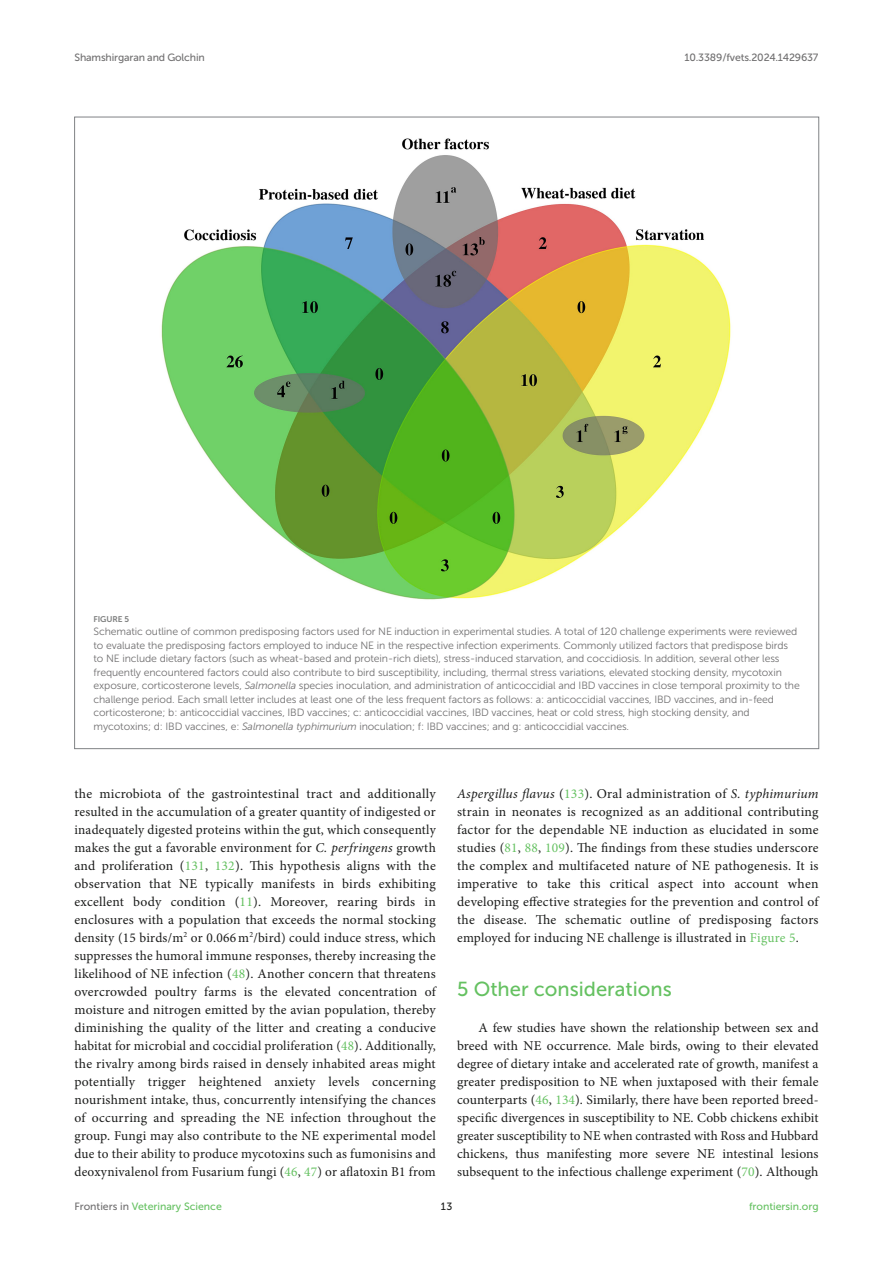
<style>
.page{position:relative;width:893px;height:1263px;background:#fff}
.page>*{position:absolute;margin:0;border:0;box-sizing:border-box;transform-origin:0 0}
.HEAD_1{font:20.25px "Museo Sans 500";color:#65c161}
.TEXT{font:13.5px/18px "Minion Pro";letter-spacing:.02em;color:#1b1c1b;text-align:justify}
.TEXT_FLUSH{font:13.5px/18px "Minion Pro";letter-spacing:.005em;color:#1b1c1b;text-align:justify}
.FIG_LEG{font:10.5px/13.5px "Museo Sans 300";letter-spacing:-.01em;color:#706f70}
.t1{font:10.5px "Museo Sans 500";letter-spacing:-.015em;color:#706f70}
.t2{font:10.5px "Museo Sans 500";color:#65c161}
.t3{font:10.5px "Museo Sans 500";color:#1b1c1b}
.FIG_HD{font:8.25px "Museo Sans 700";letter-spacing:-.01em;color:#7e7f7f}
.s1{font-style:italic}
.s2{color:#65c161}
.s3{color:#706f70}
</style>
<div class="page">
<img style="left:161px;top:138px;width:570px;height:462px">
<p class="t1" style="left:74px;top:51px;width:132px">Shamshirgaran and Golchin</p>
<p class="t1" style="left:684px;top:51px;width:136px">10.3389/fvets.2024.1429637</p>
<p class="FIG_HD" style="left:94px;top:614px;width:37px">FIGURE 5</p>
<p class="FIG_LEG" style="left:94px;top:625px;width:708px">Schematic outline of common predisposing factors used for NE induction in experimental studies. A total of 120 challenge experiments were reviewed to evaluate the predisposing factors employed to induce NE in the respective infection experiments. Commonly utilized factors that predispose birds to NE include dietary factors (such as wheat-based and protein-rich diets), stress-induced starvation, and coccidiosis. In addition, several other less frequently encountered factors could also contribute to bird susceptibility, including, thermal stress variations, elevated stocking density, mycotoxin exposure, corticosterone levels, <span class="s1">Salmonella</span> species inoculation, and administration of anticoccidial and IBD vaccines in close temporal proximity to the challenge period. Each small letter includes at least one of the less frequent factors as follows: a: anticoccidial vaccines, IBD vaccines, and in-feed corticosterone; b: anticoccidial vaccines, IBD vaccines; c: anticoccidial vaccines, IBD vaccines, heat or cold stress, high stocking density, and mycotoxins; d: IBD vaccines, e: <span class="s1">Salmonella typhimurium</span> inoculation; f: IBD vaccines; and g: anticoccidial vaccines.</p>
<p class="TEXT" style="left:74px;top:785px;width:363px">the microbiota of the gastrointestinal tract and additionally resulted in the accumulation of a greater quantity of indigested or inadequately digested proteins within the gut, which consequently makes the gut a favorable environment for <span class="s1">C. perfringens</span> growth and proliferation (<span class="s2">131</span>, <span class="s2">132</span>). This hypothesis aligns with the observation that NE typically manifests in birds exhibiting excellent body condition (<span class="s2">11</span>). Moreover, rearing birds in enclosures with a population that exceeds the normal stocking density (15 birds/m<sup>2</sup> or 0.066 m<sup>2</sup>/bird) could induce stress, which suppresses the humoral immune responses, thereby increasing the likelihood of NE infection (<span class="s2">48</span>). Another concern that threatens overcrowded poultry farms is the elevated concentration of moisture and nitrogen emitted by the avian population, thereby diminishing the quality of the litter and creating a conducive habitat for microbial and coccidial proliferation (<span class="s2">48</span>). Additionally, the rivalry among birds raised in densely inhabited areas might potentially trigger heightened anxiety levels concerning nourishment intake, thus, concurrently intensifying the chances of occurring and spreading the NE infection throughout the group. Fungi may also contribute to the NE experimental model due to their ability to produce mycotoxins such as fumonisins and deoxynivalenol from Fusarium fungi (<span class="s2">46</span>, <span class="s2">47</span>) or aflatoxin B1 from</p>
<p class="TEXT" style="left:457px;top:785px;width:363px"><span class="s1">Aspergillus flavus</span> (<span class="s2">133</span>). Oral administration of <span class="s1">S. typhimurium </span>strain in neonates is recognized as an additional contributing factor for the dependable NE induction as elucidated in some studies (<span class="s2">81</span>, <span class="s2">88</span>, <span class="s2">109</span>). The findings from these studies underscore the complex and multifaceted nature of NE pathogenesis. It is imperative to take this critical aspect into account when developing effective strategies for the prevention and control of the disease. The schematic outline of predisposing factors employed for inducing NE challenge is illustrated in <span class="s2">Figure 5</span>.</p>
<p class="HEAD_1" style="left:457px;top:978px;width:216px">5 Other considerations</p>
<p class="TEXT_FLUSH" style="left:457px;top:1019px;width:363px;text-indent:21px">A few studies have shown the relationship between sex and breed with NE occurrence. Male birds, owing to their elevated degree of dietary intake and accelerated rate of growth, manifest a greater predisposition to NE when juxtaposed with their female counterparts (<span class="s2">46</span>, <span class="s2">134</span>). Similarly, there have been reported breed&shy;specific divergences in susceptibility to NE. Cobb chickens exhibit greater susceptibility to NE when contrasted with Ross and Hubbard chickens, thus manifesting more severe NE intestinal lesions subsequent to the infectious challenge experiment (<span class="s2">70</span>). Although</p>
<p class="t2" style="left:74px;top:1200px;width:149px"><span class="s3">Frontiers in</span> Veterinary Science</p>
<p class="t3" style="left:441px;top:1200px;width:13px">13</p>
<p class="t2" style="left:749px;top:1200px;width:71px">frontiersin.org</p>
</div>
